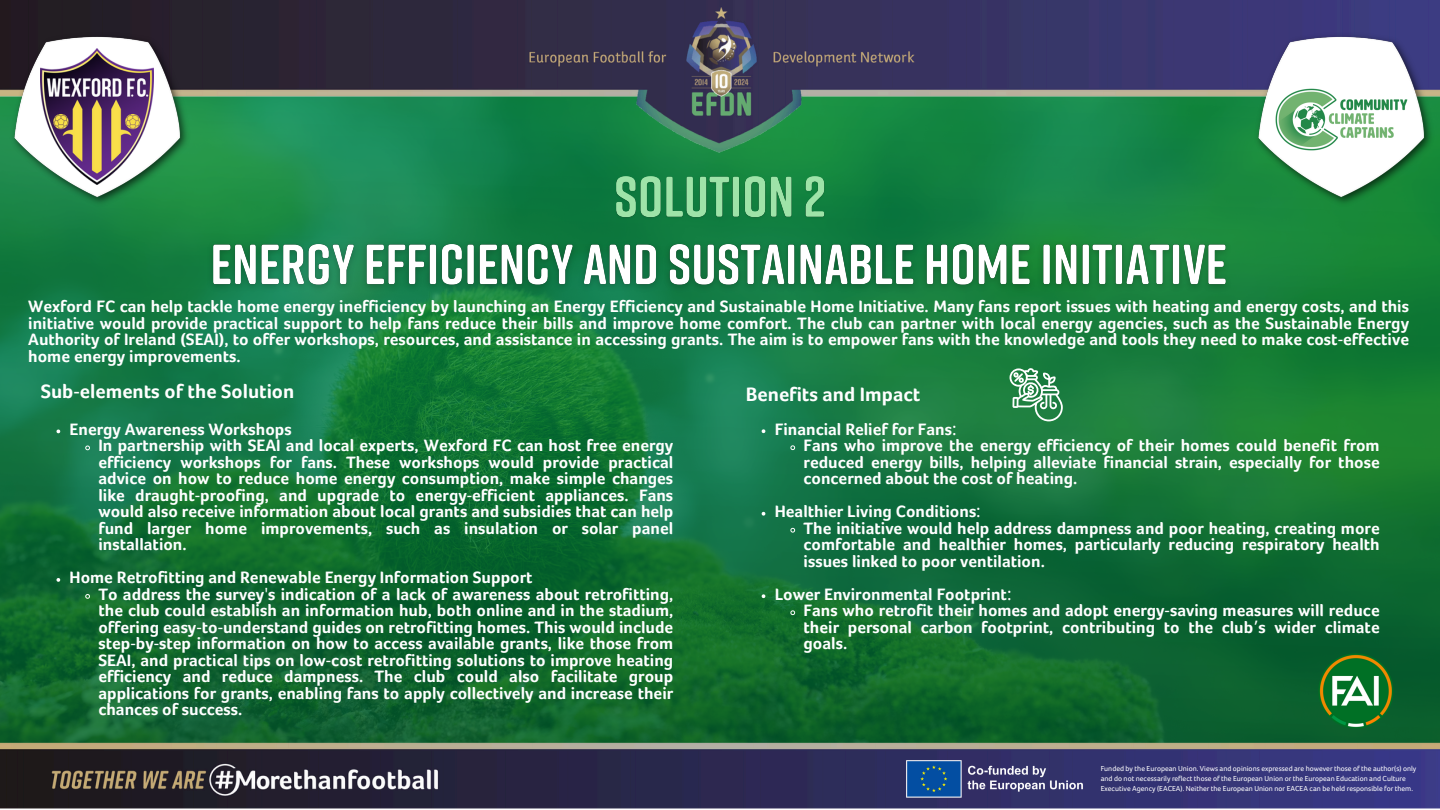
<style>
.page{position:relative;width:1440px;height:810px;background:#fff}
.page>*{position:absolute;margin:0;border:0;box-sizing:border-box;transform-origin:0 0}
.t1{font:700 20px "Foco";color:#fff}
.t2{font:700 17px/16.5px "Foco";color:#fff;text-align:justify}
.t3{font:7.5px/10.4px "Foco";color:#fff}
.s1{font-family:"Noto Sans";font-weight:400}
.s2{font-family:"Noto Sans Gurmukhi";font-weight:400}
</style>
<div class="page">
<img style="left:0;top:0;width:1440px;height:808px">
<img style="left:904px;top:759px;width:190px;height:40px">
<img style="left:1251px;top:29px;width:186px;height:182px">
<img style="left:1270px;top:83px;width:144px;height:74px">
<img style="left:7px;top:29px;width:187px;height:182px">
<img style="left:1315px;top:650px;width:82px;height:82px">
<img style="left:41px;top:48px;width:113px;height:136px">
<svg style="left:1010px;top:367px;width:53px;height:54px"></svg>
<svg style="left:762px;top:429px;width:3px;height:4px"></svg>
<svg style="left:790px;top:445px;width:6px;height:6px"></svg>
<svg style="left:762px;top:512px;width:3px;height:4px"></svg>
<svg style="left:790px;top:527px;width:6px;height:6px"></svg>
<svg style="left:762px;top:594px;width:3px;height:4px"></svg>
<svg style="left:790px;top:610px;width:6px;height:6px"></svg>
<img style="left:611px;top:161px;width:218px;height:67px">
<img style="left:201px;top:228px;width:1037px;height:70px">
<svg style="left:56px;top:430px;width:4px;height:3px"></svg>
<svg style="left:85px;top:445px;width:5px;height:6px"></svg>
<svg style="left:56px;top:578px;width:4px;height:4px"></svg>
<svg style="left:85px;top:594px;width:5px;height:5px"></svg>
<p class="t2" style="left:28px;top:300px;width:1382px">Wexford FC can help tackle home energy inefficiency by launching an Energy Efficiency and Sustainable Home Initiative. Many fans report issues with heating and energy costs, and this initiative would provide practical support to help fans reduce their bills and improve home comfort. The club can partner with local energy agencies, such as the Sustainable Energy Authority of Ireland (SEAI), to offer workshops, resources, and assistance in accessing grants. The aim is to empower fans with the knowledge and tools they need to make cost<span class="s1">-</span>effective home energy improvements.</p>
<p class="t1" style="left:41px;top:383px;width:255px">Sub<span class="s1">-</span>elements of the Solution</p>
<p class="t2" style="left:70px;top:422px;width:224px">Energy Awareness Workshops</p>
<p class="t2" style="left:98px;top:438px;width:576px">In partnership with SEAI and local experts, Wexford FC can host free energy efficiency workshops for fans. These workshops would provide practical advice on how to reduce home energy consumption, make simple changes like draught<span class="s1">-</span>proofing, and upgrade to energy<span class="s1">-</span>efficient appliances. Fans would also receive information about local grants and subsidies that can help fund larger home improvements, such as insulation or solar panel installation.</p>
<p class="t2" style="left:70px;top:570px;width:464px">Home Retrofitting and Renewable Energy Information Support</p>
<p class="t2" style="left:98px;top:587px;width:576px">To address the survey<span class="s1">'</span>s indication of a lack of awareness about retrofitting, the club could establish an information hub, both online and in the stadium, offering easy<span class="s1">-</span>to<span class="s1">-</span>understand guides on retrofitting homes. This would include step<span class="s1">-</span>by<span class="s1">-</span>step information on how to access available grants, like those from SEAI, and practical tips on low<span class="s1">-</span>cost retrofitting solutions to improve heating efficiency and reduce dampness. The club could also facilitate group applications for grants, enabling fans to apply collectively and increase their chances of success.</p>
<p class="t1" style="left:746px;top:385px;width:176px">Benefits and Impact</p>
<h4 class="t2" style="left:775px;top:422px;width:183px">Financial Relief for Fans<span class="s1">:</span></h4>
<p class="t2" style="left:804px;top:438px;width:578px">Fans who improve the energy efficiency of their homes could benefit from reduced energy bills, helping alleviate financial strain, especially for those concerned about the cost of heating.</p>
<h3 class="t2" style="left:775px;top:504px;width:208px">Healthier Living Conditions<span class="s1">:</span></h3>
<p class="t2" style="left:804px;top:521px;width:578px">The initiative would help address dampness and poor heating, creating more comfortable and healthier homes, particularly reducing respiratory health issues linked to poor ventilation.</p>
<p class="t2" style="left:775px;top:587px;width:238px">Lower Environmental Footprint<span class="s1">:</span></p>
<p class="t2" style="left:804px;top:603px;width:578px">Fans who retrofit their homes and adopt energy<span class="s1">-</span>saving measures will reduce their personal carbon footprint, contributing to the club<span class="s2">’</span>s wider climate goals.</p>
<h3 class="t3" style="left:1101px;top:763px;width:317px">Funded by the European Union. Views and opinions expressed are however those of the author(s) only and do not necessarily reflect those of the European Union or the European Education and Culture<br>Executive Agency (EACEA). Neither the European Union nor EACEA can be held responsible for them.</h3>
</div>
